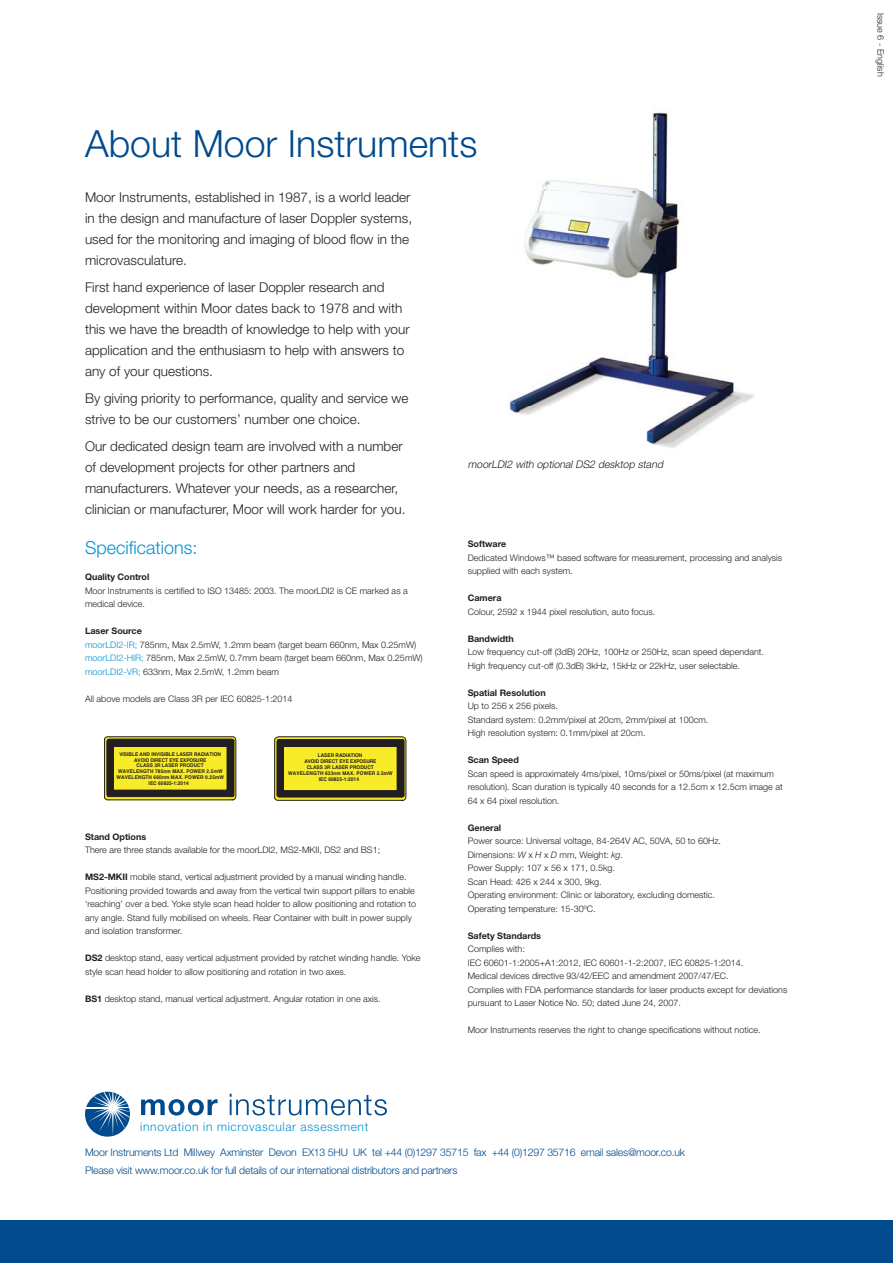
<style>
.page{position:relative;width:893px;height:1263px;background:#fff}
.page>*{position:absolute;margin:0;border:0;box-sizing:border-box;transform-origin:0 0}
.t1{font:300 37.5px "Helvetica Neue";color:#004a8d}
.t2{font:300 18px "Helvetica Neue";color:#0093d0}
.t3{font:300 13.5px/21px "Helvetica Neue";color:#231f20}
.t4{font:300 12px "Helvetica Neue";letter-spacing:.05em;color:#0093d0}
.t5{font:300 10.5px/18px "Helvetica Neue";letter-spacing:-.02em;color:#004a8d}
.t6{font:italic 300 10.5px "Helvetica Neue";color:#231f20}
.t7{font:300 9px/13.5px "Helvetica Neue";color:#231f20}
.t8{font:700 9px "Helvetica Neue";color:#231f20}
.t9{font:700 5.1px "Helvetica";color:#231f20;scale:.95 1}
.t10{font:700 5.1px "Helvetica";letter-spacing:.025em;color:#231f20;scale:.95 1}
.t11{font:700 5.1px "Helvetica";letter-spacing:-.02em;color:#231f20;scale:.95 1}
.s1{font-weight:700}
.s2{color:#0093d0}
.s3{font-style:italic}
</style>
<div class="page">
<div style="left:0;top:1220px;width:893px;height:43px;background:#004a8d"></div>
<img style="left:509px;top:112px;width:245px;height:336px">
<svg style="left:85px;top:1092px;width:45px;height:44px"></svg>
<hr style="left:85px;top:1107px;width:33px;height:1px;background:#fff">
<svg style="left:141px;top:1099px;width:77px;height:16px"></svg>
<svg style="left:230px;top:1094px;width:157px;height:21px"></svg>
<svg style="left:104px;top:736px;width:132px;height:64px;background:#4a4523"></svg>
<div style="left:114px;top:746px;width:113px;height:44px;background:#f8eb28"></div>
<div style="left:113px;top:746px;width:114px;height:44px;border:1px solid #231f20"></div>
<svg style="left:274px;top:736px;width:132px;height:64px;background:#4f4923"></svg>
<div style="left:284px;top:746px;width:113px;height:44px;background:#f8eb28"></div>
<div style="left:283px;top:746px;width:114px;height:45px;border:1px solid #231f20"></div>
<h1 class="t1" style="left:85px;top:121px;width:394px">About Moor Instruments</h1>
<h3 class="t3" style="left:85px;top:186px;width:329px">Moor Instruments, established in 1987, is a world leader in the design and manufacture of laser Doppler systems, used for the monitoring and imaging of blood flow in the microvasculature.</h3>
<h3 class="t3" style="left:85px;top:276px;width:326px">First hand experience of laser Doppler research and development within Moor dates back to 1978 and with this we have the breadth of knowledge to help with your application and the enthusiasm to help with answers to any of your questions.</h3>
<h3 class="t3" style="left:85px;top:387px;width:325px">By giving priority to performance, quality and service we strive to be our customers’ number one choice.</h3>
<h3 class="t3" style="left:85px;top:435px;width:322px">Our dedicated design team are involved with a number of development projects for other partners and manufacturers. Whatever your needs, as a researcher, clinician or manufacturer, Moor will work harder for you.</h3>
<h2 class="t2" style="left:85px;top:537px;width:114px">Specifications:</h2>
<p class="t8" style="left:85px;top:571px;width:66px">Quality Control</p>
<p class="t7" style="left:85px;top:584px;width:324px">Moor Instruments is certified to ISO 13485: 2003. The moorLDI2 is CE marked as a medical device.</p>
<p class="t7" style="left:85px;top:624px;width:339px"><span class="s1">Laser Source<br></span><span class="s2">moorLDI2-IR;</span> 785nm, Max 2.5mW, 1.2mm beam (target beam 660nm, Max 0.25mW) <span class="s2">moorLDI2-HIR;</span> 785nm, Max 2.5mW, 0.7mm beam (target beam 660nm, Max 0.25mW) <span class="s2">moorLDI2-VR;</span> 633nm, Max 2.5mW, 1.2mm beam</p>
<p class="t7" style="left:85px;top:692px;width:209px">All above models are Class 3R per IEC 60825-1:2014</p>
<p class="t9" style="left:119px;top:751px;width:108px">VISIBLE AND INVISIBLE LASER RADIATION</p>
<p class="t11" style="left:134px;top:757px;width:77px">AVOID DIRECT EYE EXPOSURE</p>
<p class="t9" style="left:137px;top:762px;width:72px">CLASS 3R LASER PRODUCT</p>
<p class="t10" style="left:118px;top:768px;width:112px">WAVELENGTH 785nm MAX. POWER 2.5mW</p>
<p class="t10" style="left:117px;top:774px;width:115px">WAVELENGTH 660nm MAX. POWER 0.25mW</p>
<p class="t9" style="left:149px;top:780px;width:44px">IEC 60825-1:2014</p>
<p class="t9" style="left:318px;top:752px;width:48px">LASER RADIATION</p>
<p class="t11" style="left:304px;top:758px;width:77px">AVOID DIRECT EYE EXPOSURE</p>
<p class="t9" style="left:307px;top:764px;width:72px">CLASS 3R LASER PRODUCT</p>
<p class="t10" style="left:288px;top:770px;width:112px">WAVELENGTH 633nm MAX. POWER 2.5mW</p>
<p class="t9" style="left:319px;top:776px;width:44px">IEC 60825-1:2014</p>
<p class="t8" style="left:85px;top:831px;width:63px">Stand Options</p>
<p class="t7" style="left:85px;top:843px;width:297px">There are three stands available for the moorLDI2, MS2-MKII, DS2 and BS1;</p>
<p class="t7" style="left:85px;top:870px;width:332px"><span class="s1">MS2-MKII</span> mobile stand, vertical adjustment provided by a manual winding handle.<br>Positioning provided towards and away from the vertical twin support pillars to enable ‘reaching’ over a bed. Yoke style scan head holder to allow positioning and rotation to any angle. Stand fully mobilised on wheels. Rear Container with built in power supply and isolation transformer.</p>
<p class="t7" style="left:85px;top:951px;width:337px"><span class="s1">DS2</span> desktop stand, easy vertical adjustment provided by ratchet winding handle. Yoke style scan head holder to allow positioning and rotation in two axes.</p>
<p class="t7" style="left:85px;top:992px;width:297px"><span class="s1">BS1</span> desktop stand, manual vertical adjustment. Angular rotation in one axis.</p>
<h3 class="t4" style="left:140px;top:1119px;width:229px">innovation in microvascular assessment</h3>
<p class="t6" style="left:468px;top:458px;width:199px">moorLDI2 with optional DS2 desktop stand</p>
<p class="t8" style="left:468px;top:538px;width:40px">Software</p>
<p class="t7" style="left:468px;top:550px;width:316px">Dedicated Windows™ based software for measurement, processing and analysis supplied with each system.</p>
<p class="t8" style="left:468px;top:592px;width:35px">Camera</p>
<p class="t7" style="left:468px;top:604px;width:189px">Colour, 2592 x 1944 pixel resolution, auto focus.</p>
<p class="t8" style="left:468px;top:633px;width:47px">Bandwidth</p>
<p class="t7" style="left:468px;top:645px;width:298px">Low frequency cut-off (3dB) 20Hz, 100Hz or 250Hz, scan speed dependant.<br>High frequency cut-off (0.3dB) 3kHz, 15kHz or 22kHz, user selectable.</p>
<p class="t8" style="left:468px;top:687px;width:79px">Spatial Resolution</p>
<p class="t7" style="left:468px;top:699px;width:242px">Up to 256 x 256 pixels.<br>Standard system: 0.2mm/pixel at 20cm, 2mm/pixel at 100cm.<br>High resolution system: 0.1mm/pixel at 20cm.</p>
<p class="t8" style="left:468px;top:754px;width:53px">Scan Speed</p>
<p class="t7" style="left:468px;top:766px;width:316px">Scan speed is approximately 4ms/pixel, 10ms/pixel or 50ms/pixel (at maximum resolution). Scan duration is typically 40 seconds for a 12.5cm x 12.5cm image at<br>64 x 64 pixel resolution.</p>
<p class="t8" style="left:468px;top:822px;width:35px">General</p>
<p class="t7" style="left:468px;top:834px;width:255px">Power source: Universal voltage, 84-264V AC, 50VA, 50 to 60Hz.<br>Dimensions: <span class="s3">W</span> x <span class="s3">H</span> x <span class="s3">D</span> mm, Weight: <span class="s3">kg</span>.<br>Power Supply: 107 x 56 x 171, 0.5kg.<br>Scan Head: 426 x 244 x 300, 9kg.<br>Operating environment: Clinic or laboratory, excluding domestic.<br>Operating temperature: 15-30ºC.</p>
<p class="t8" style="left:468px;top:930px;width:75px">Safety Standards</p>
<p class="t7" style="left:468px;top:942px;width:321px">Complies with:<br>IEC 60601-1:2005+A1:2012, IEC 60601-1-2:2007, IEC 60825-1:2014.<br>Medical devices directive 93/42/EEC and amendment 2007/47/EC.<br>Complies with FDA performance standards for laser products except for deviations pursuant to Laser Notice No. 50; dated June 24, 2007.</p>
<p class="t7" style="left:468px;top:1023px;width:294px">Moor Instruments reserves the right to change specifications without notice.</p>
<p class="t5" style="left:85px;top:1143px;width:601px">Moor Instruments Ltd Millwey Axminster Devon EX13 5HU UK tel +44 (0)1297 35715 fax +44 (0)1297 35716 email sales@moor.co.uk<br>Please visit www.moor.co.uk for full details of our international distributors and partners</p>
<p class="t7" style="left:887px;top:13px;width:65px;rotate:90deg">Issue 6 - English</p>
</div>
